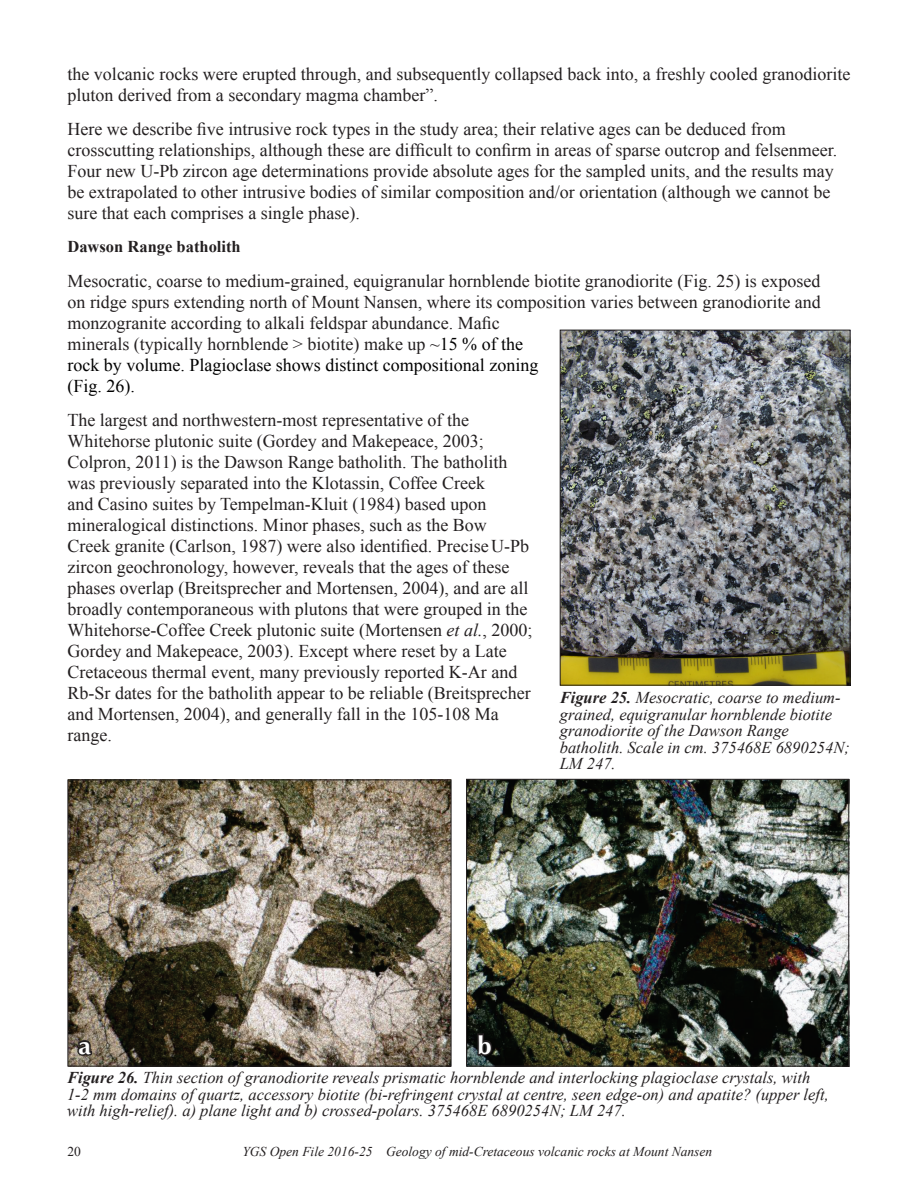
<style>
.page{position:relative;width:918px;height:1188px;background:#fff}
.page>*{position:absolute;margin:0;border:0;box-sizing:border-box;transform-origin:0 0}
.YGS_OF_Header_3{font:700 25.5px "Optimum";color:#fff}
.YGS_OF_normal{font:18px/21px "Times New Roman";color:#231f20}
.YGS_OF_table_caption{font:italic 16.5px/16.5px "Times New Roman";color:#231f20}
.YGS_OF_Header_3-2{font:700 16.5px "Times New Roman";color:#231f20}
.t1{font:italic 13.5px "Times New Roman";color:#231f20}
.t2{font:13.5px "Times New Roman";color:#231f20}
.s1{color:#000}
.s2{font-style:italic}
.s3{font-weight:700}
</style>
<div class="page">
<img style="left:562px;top:332px;width:286px;height:352px">
<div style="left:560px;top:330px;width:290px;height:356px;border:1px solid #231f20"></div>
<img style="left:69px;top:779px;width:778px;height:287px">
<svg style="left:75px;top:1038px;width:20px;height:20px"></svg>
<svg style="left:476px;top:1031px;width:18px;height:27px"></svg>
<div style="left:68px;top:780px;width:383px;height:286px;border:1px solid #231f20"></div>
<div style="left:466px;top:779px;width:383px;height:287px;border:1px solid #231f20"></div>
<p class="YGS_OF_normal" style="left:68px;top:63px;width:784px">the volcanic rocks were erupted through, and subsequently collapsed back into, a freshly cooled granodiorite pluton derived from a secondary magma chamber”.</p>
<p class="YGS_OF_normal" style="left:68px;top:119px;width:771px">Here we describe five intrusive rock types in the study area; their relative ages can be deduced from crosscutting relationships, although these are difficult to confirm in areas of sparse outcrop and felsenmeer.<br>Four new U-Pb zircon age determinations provide absolute ages for the sampled units, and the results may be extrapolated to other intrusive bodies of similar composition and/or orientation (although we cannot be sure that each comprises a single phase).</p>
<p class="YGS_OF_Header_3-2" style="left:68px;top:236px;width:175px">Dawson Range batholith</p>
<p class="YGS_OF_normal" style="left:68px;top:270px;width:755px">Mesocratic, coarse to medium-grained, equigranular hornblende biotite granodiorite (Fig. 25) is exposed on ridge spurs extending north of Mount Nansen, where its composition varies between granodiorite and monzogranite according to alkali feldspar abundance. Mafic<br>minerals (typically hornblende &gt; biotite) make up ~<span class="s1">15 % of the<br>rock by volume. Plagioclase shows distinct compositional zoning<br>(Fig. 26).</span></p>
<p class="YGS_OF_normal" style="left:68px;top:410px;width:467px">The largest and northwestern-most representative of the Whitehorse plutonic suite (Gordey and Makepeace, 2003; Colpron, 2011) is the Dawson Range batholith. The batholith was previously separated into the Klotassin, Coffee Creek<br>and Casino suites by Tempelman-Kluit (1984) based upon mineralogical distinctions. Minor phases, such as the Bow Creek granite (Carlson, 1987) were also identified. PreciseU-Pb zircon geochronology, however, reveals that the ages of these phases overlap (Breitsprecher and Mortensen, 2004), and are all broadly contemporaneous with plutons that were grouped in the Whitehorse-Coffee Creek plutonic suite (Mortensen <span class="s2">et al.</span>, 2000; Gordey and Makepeace, 2003). Except where reset by a Late Cretaceous thermal event, many previously reported K-Ar and Rb-Sr dates for the batholith appear to be reliable (Breitsprecher and Mortensen, 2004), and generally fall in the 105-108 Ma range.</p>
<p class="YGS_OF_table_caption" style="left:560px;top:689px;width:292px"><span class="s3">Figure 25.</span> Mesocratic, coarse to medium&shy;grained, equigranular hornblende biotite granodiorite of the Dawson Range batholith. Scale in cm. 375468E 6890254N; LM 247.</p>
<p class="YGS_OF_Header_3" style="left:78px;top:1030px;width:15px">a</p>
<p class="YGS_OF_Header_3" style="left:477px;top:1030px;width:16px">b</p>
<p class="YGS_OF_table_caption" style="left:67px;top:1069px;width:763px"><span class="s3">Figure 26.</span> Thin section of granodiorite reveals prismatic hornblende and interlocking plagioclase crystals, with<br>1-2 mm domains of quartz, accessory biotite (bi-refringent crystal at centre, seen edge-on) and apatite? (upper left, with high-relief). a) plane light and b) crossed-polars. 375468E 6890254N; LM 247.</p>
<p class="t2" style="left:68px;top:1142px;width:15px">20</p>
<p class="t1" style="left:242px;top:1142px;width:471px">YGS Open File 2016-25 Geology of mid-Cretaceous volcanic rocks at Mount Nansen</p>
</div>
